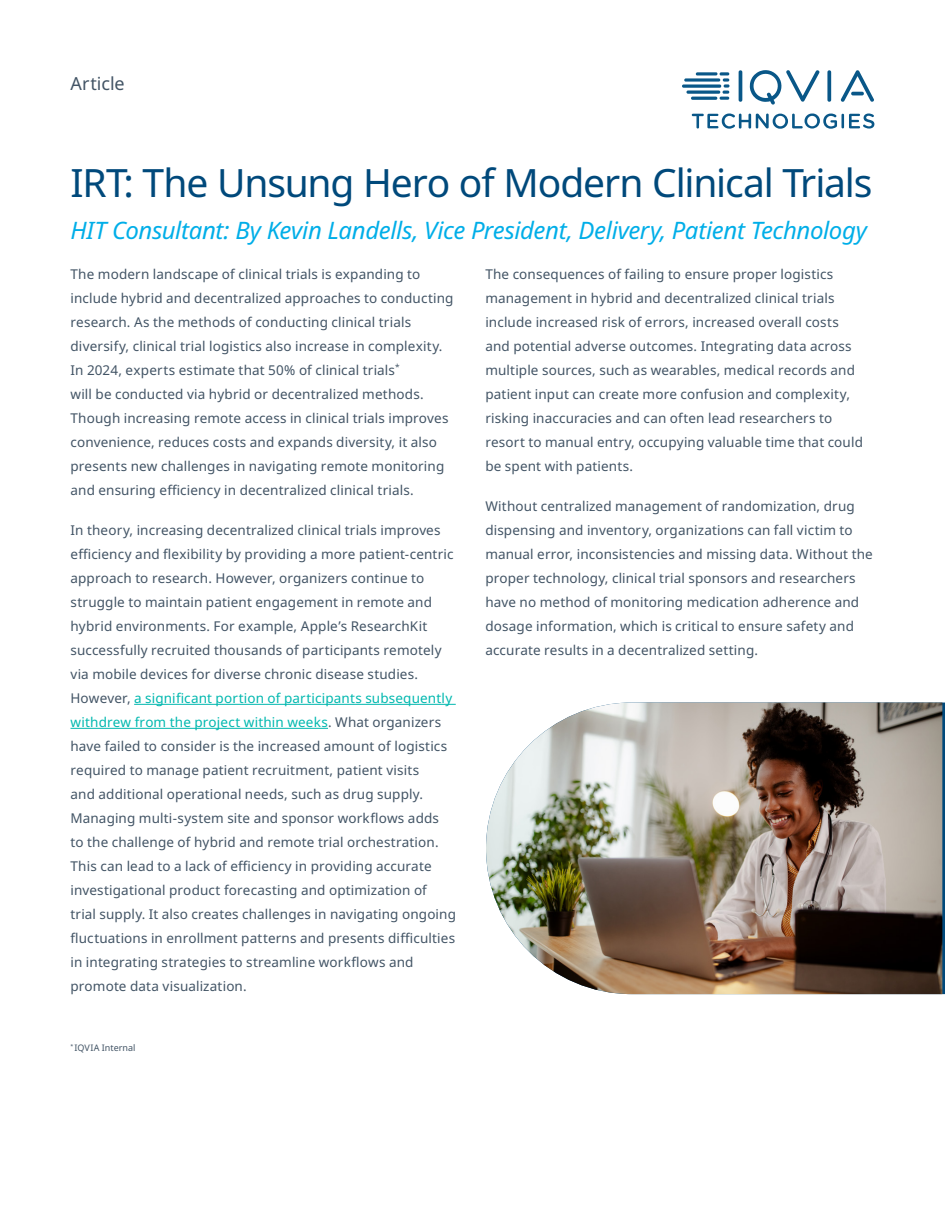
<style>
.page{position:relative;width:945px;height:1215px;background:#fff}
.page>*{position:absolute;margin:0;border:0;box-sizing:border-box;transform-origin:0 0}
.t1{font:39px "Noto Sans";letter-spacing:-.03em;color:#00497b}
.Title_subhead{font:italic 24px "Noto Sans";letter-spacing:-.015em;color:#00aee8}
.t2{font:18px "Noto Sans";color:#425465}
.Body_copy_-_Space{font:13.5px/24px "Noto Sans";letter-spacing:.01em;color:#425465}
.Copyright{font:9px "Noto Sans";letter-spacing:.005em;color:#425465}
.s1{color:#00b8af}
</style>
<div class="page">
<hr style="left:134px;top:704px;width:322px;height:1px;background:#00b8af">
<hr style="left:71px;top:728px;width:257px;height:1px;background:#00b8af">
<img style="left:486px;top:703px;width:456px;height:291px">
<svg style="left:682px;top:70px;width:192px;height:59px"></svg>
<h3 class="t2" style="left:71px;top:71px;width:56px">Article</h3>
<p class="t1" style="left:71px;top:155px;width:804px">IRT: The Unsung Hero of Modern Clinical Trials</p>
<p class="Title_subhead" style="left:71px;top:213px;width:798px">HIT Consultant: By Kevin Landells, Vice President, Delivery, Patient Technology</p>
<p class="Body_copy_-_Space" style="left:71px;top:262px;width:385px">The modern landscape of clinical trials is expanding to include hybrid and decentralized approaches to conducting research. As the methods of conducting clinical trials diversify, clinical trial logistics also increase in complexity.<br>In 2024, experts estimate that 50% of clinical trials<sup>*<br></sup>will be conducted via hybrid or decentralized methods.<br>Though increasing remote access in clinical trials improves convenience, reduces costs and expands diversity, it also presents new challenges in navigating remote monitoring and ensuring efficiency in decentralized clinical trials.</p>
<p class="Body_copy_-_Space" style="left:71px;top:518px;width:387px">In theory, increasing decentralized clinical trials improves efficiency and flexibility by providing a more patient-centric approach to research. However, organizers continue to struggle to maintain patient engagement in remote and hybrid environments. For example, Apple’s ResearchKit successfully recruited thousands of participants remotely via mobile devices for diverse chronic disease studies.<br>However, <span class="s1">a significant portion of participants subsequently withdrew from the project within weeks</span>. What organizers have failed to consider is the increased amount of logistics required to manage patient recruitment, patient visits<br>and additional operational needs, such as drug supply.<br>Managing multi-system site and sponsor workflows adds<br>to the challenge of hybrid and remote trial orchestration.<br>This can lead to a lack of efficiency in providing accurate investigational product forecasting and optimization of<br>trial supply. It also creates challenges in navigating ongoing fluctuations in enrollment patterns and presents difficulties in integrating strategies to streamline workflows and promote data visualization.</p>
<p class="Body_copy_-_Space" style="left:485px;top:262px;width:379px">The consequences of failing to ensure proper logistics management in hybrid and decentralized clinical trials include increased risk of errors, increased overall costs and potential adverse outcomes. Integrating data across multiple sources, such as wearables, medical records and patient input can create more confusion and complexity, risking inaccuracies and can often lead researchers to resort to manual entry, occupying valuable time that could be spent with patients.</p>
<p class="Body_copy_-_Space" style="left:485px;top:494px;width:389px">Without centralized management of randomization, drug dispensing and inventory, organizations can fall victim to manual error, inconsistencies and missing data. Without the proper technology, clinical trial sponsors and researchers have no method of monitoring medication adherence and dosage information, which is critical to ensure safety and accurate results in a decentralized setting.</p>
<p class="Copyright" style="left:71px;top:1041px;width:67px"><sup>*</sup> IQVIA Internal</p>
</div>
